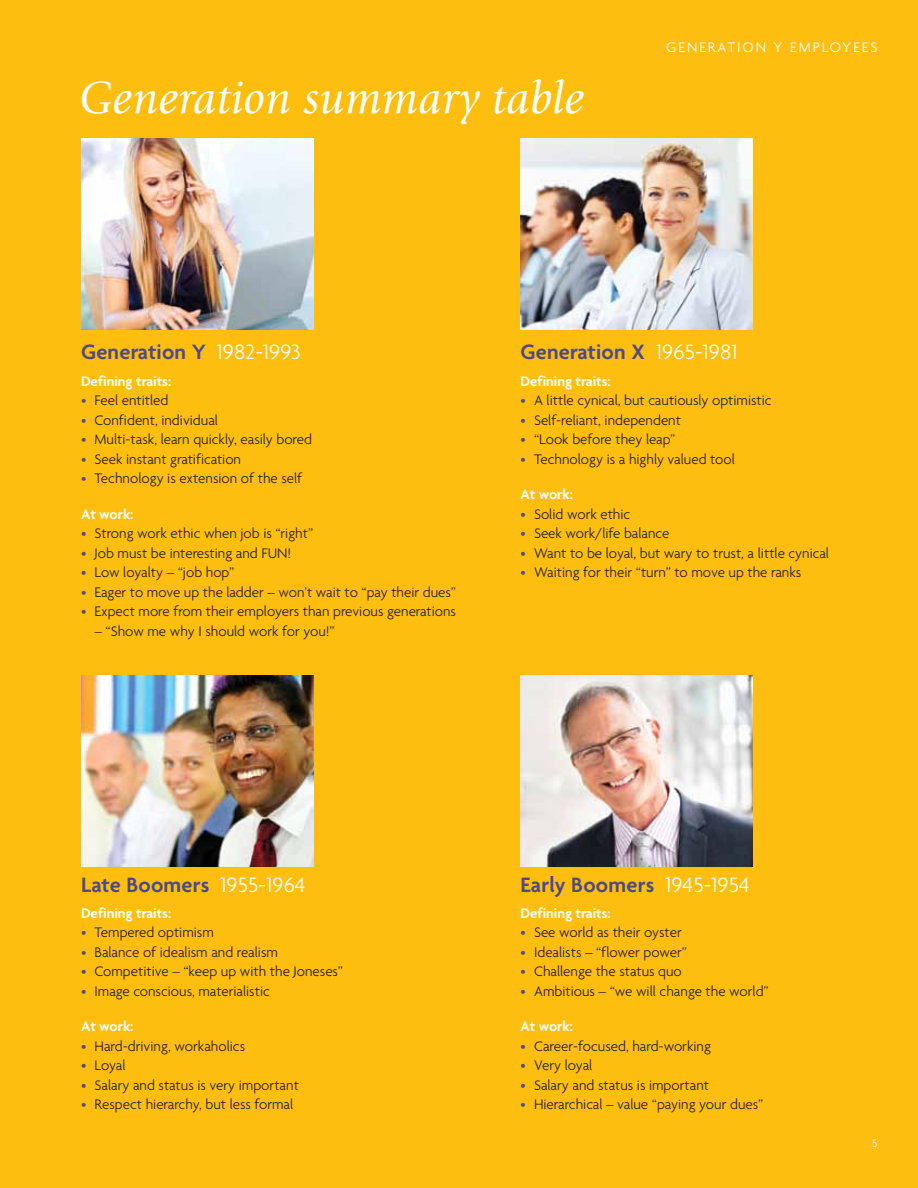
<style>
.page{position:relative;width:918px;height:1188px;background:#febe10}
.page>*{position:absolute;margin:0;border:0;box-sizing:border-box;transform-origin:0 0}
.t1{font:italic 46.5px "Giovanni EF";letter-spacing:.01em;color:#fff}
.t2{font:600 22.5px "Agenda";letter-spacing:.01em;color:#4f4a85}
.t3{font:300 15px "Agenda";color:#231f20}
.t4{font:600 15px "Agenda";color:#fff}
.t5{font:300 15px "Agenda";letter-spacing:.295em;color:#fff}
.t6{font:300 12px "Agenda";color:#fff}
.s1{font-weight:300;color:#fff}
.s2{color:#4f4a85}
</style>
<div class="page">
<img style="left:81px;top:675px;width:232px;height:192px">
<img style="left:81px;top:138px;width:232px;height:192px">
<img style="left:521px;top:675px;width:232px;height:192px">
<img style="left:521px;top:138px;width:232px;height:192px">
<h1 class="t1" style="left:80px;top:71px;width:506px">Generation summary table</h1>
<p class="t5" style="left:666px;top:38px;width:211px">Generat ion Y employees</p>
<h2 class="t2" style="left:81px;top:338px;width:221px">Generation Y <span class="s1">1982-1993</span></h2>
<p class="t4" style="left:81px;top:372px;width:92px">Defining traits:</p>
<p class="t3" style="left:81px;top:391px;width:89px"><span class="s2">•</span> Feel entitled</p>
<p class="t3" style="left:81px;top:411px;width:139px"><span class="s2">•</span> Confident, individual</p>
<p class="t3" style="left:81px;top:430px;width:233px"><span class="s2">•</span> Multi-task, learn quickly, easily bored</p>
<p class="t3" style="left:81px;top:450px;width:162px"><span class="s2">•</span> Seek instant gratification</p>
<p class="t3" style="left:81px;top:469px;width:223px"><span class="s2">•</span> Technology is extension of the self</p>
<p class="t4" style="left:81px;top:505px;width:54px">At work:</p>
<p class="t3" style="left:81px;top:525px;width:234px"><span class="s2">•</span> Strong work ethic when job is “right”</p>
<p class="t3" style="left:81px;top:544px;width:212px"><span class="s2">•</span> Job must be interesting and FUN !</p>
<p class="t3" style="left:81px;top:564px;width:155px"><span class="s2">•</span> Low loyalty – “job hop”</p>
<p class="t3" style="left:81px;top:583px;width:377px"><span class="s2">•</span> Eager to move up the ladder – won’t wait to “pay their dues”</p>
<p class="t3" style="left:81px;top:603px;width:377px"><span class="s2">•</span> Expect more from their employers than previous generations</p>
<p class="t3" style="left:94px;top:622px;width:242px">– “Show me why I should work for you!”</p>
<h2 class="t2" style="left:520px;top:338px;width:218px">Generation X <span class="s1">1965-1981</span></h2>
<p class="t4" style="left:520px;top:372px;width:92px">Defining traits:</p>
<p class="t3" style="left:520px;top:391px;width:253px"><span class="s2">•</span> A little cynical, but cautiously optimistic</p>
<p class="t3" style="left:520px;top:411px;width:162px"><span class="s2">•</span> Self-reliant, independent</p>
<p class="t3" style="left:520px;top:430px;width:156px"><span class="s2">•</span> “Look before they leap”</p>
<p class="t3" style="left:520px;top:450px;width:216px"><span class="s2">•</span> Technology is a highly valued tool</p>
<p class="t4" style="left:520px;top:485px;width:54px">At work:</p>
<p class="t3" style="left:520px;top:505px;width:111px"><span class="s2">•</span> Solid work ethic</p>
<p class="t3" style="left:520px;top:525px;width:150px"><span class="s2">•</span> Seek work/life balance</p>
<p class="t3" style="left:520px;top:544px;width:310px"><span class="s2">•</span> Want to be loyal, but wary to trust, a little cynical</p>
<p class="t3" style="left:520px;top:564px;width:282px"><span class="s2">•</span> Waiting for their “turn” to move up the ranks</p>
<h2 class="t2" style="left:81px;top:871px;width:226px">Late Boomers <span class="s1">1955-1964</span></h2>
<p class="t4" style="left:81px;top:904px;width:92px">Defining traits:</p>
<p class="t3" style="left:81px;top:924px;width:134px"><span class="s2">•</span> Tempered optimism</p>
<p class="t3" style="left:81px;top:943px;width:198px"><span class="s2">•</span> Balance of idealism and realism</p>
<p class="t3" style="left:81px;top:963px;width:264px"><span class="s2">•</span> Competitive – “keep up with the Joneses”</p>
<p class="t3" style="left:81px;top:982px;width:190px"><span class="s2">•</span> I mage conscious, materialistic</p>
<p class="t4" style="left:81px;top:1017px;width:54px">At work:</p>
<p class="t3" style="left:81px;top:1037px;width:166px"><span class="s2">•</span> Hard-driving, workaholics</p>
<p class="t3" style="left:81px;top:1057px;width:46px"><span class="s2">•</span> Loyal</p>
<p class="t3" style="left:81px;top:1076px;width:219px"><span class="s2">•</span> Salary and status is very important</p>
<p class="t3" style="left:81px;top:1096px;width:214px"><span class="s2">•</span> Respect hierarchy, but less formal</p>
<h2 class="t2" style="left:520px;top:871px;width:231px">Early Boomers <span class="s1">1945-1954</span></h2>
<p class="t4" style="left:520px;top:904px;width:92px">Defining traits:</p>
<p class="t3" style="left:520px;top:924px;width:163px"><span class="s2">•</span> See world as their oyster</p>
<p class="t3" style="left:520px;top:943px;width:168px"><span class="s2">•</span> I dealists – “flower power”</p>
<p class="t3" style="left:520px;top:963px;width:163px"><span class="s2">•</span> Challenge the status quo</p>
<p class="t3" style="left:520px;top:982px;width:250px"><span class="s2">•</span> Ambitious – “we will change the world”</p>
<p class="t4" style="left:520px;top:1017px;width:54px">At work:</p>
<p class="t3" style="left:520px;top:1037px;width:192px"><span class="s2">•</span> Career-focused, hard-working</p>
<p class="t3" style="left:520px;top:1057px;width:73px"><span class="s2">•</span> Very loyal</p>
<p class="t3" style="left:520px;top:1076px;width:190px"><span class="s2">•</span> Salary and status is important</p>
<p class="t3" style="left:520px;top:1096px;width:244px"><span class="s2">•</span> Hierarchical – value “paying your dues”</p>
<p class="t6" style="left:872px;top:1136px;width:7px">5</p>
</div>
